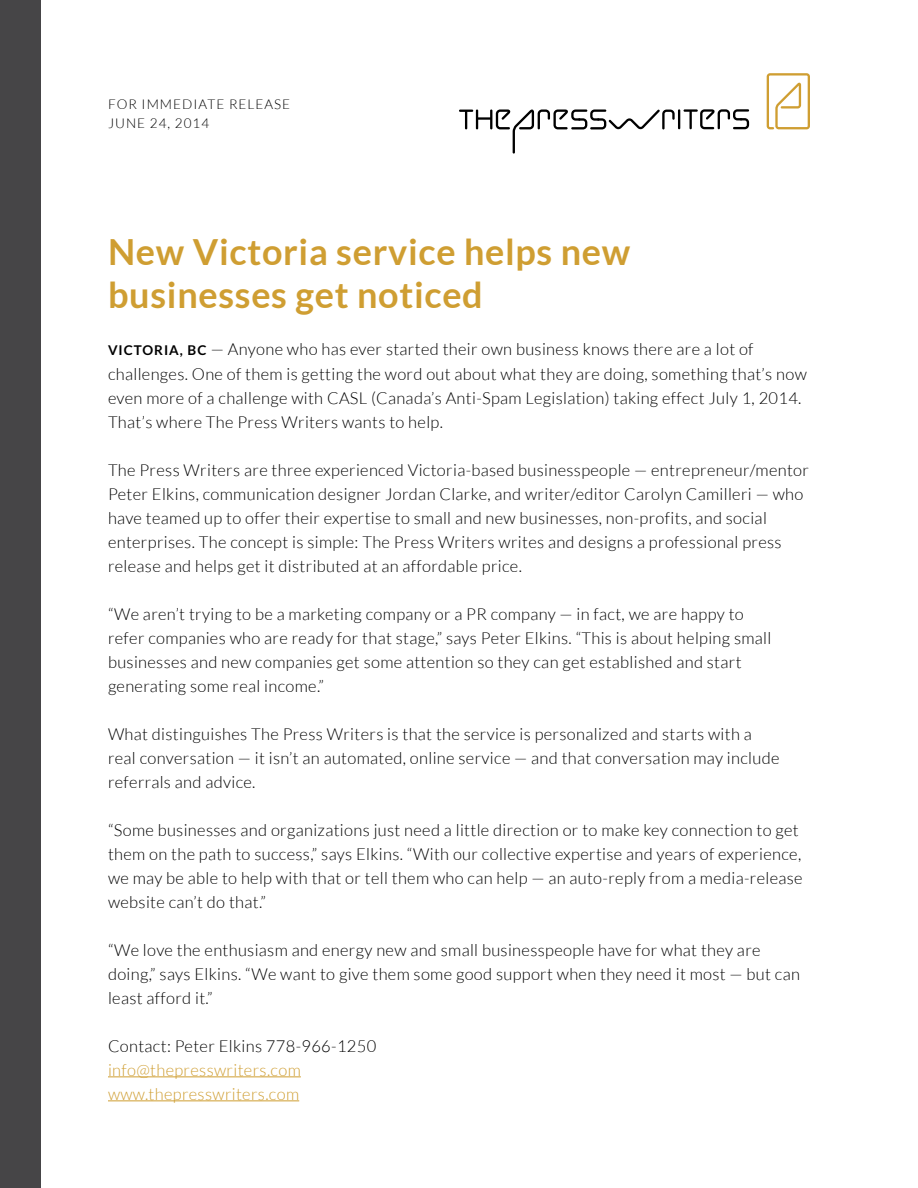
<style>
.page{position:relative;width:918px;height:1188px;background:#fff}
.page>*{position:absolute;margin:0;border:0;box-sizing:border-box;transform-origin:0 0}
.t1{font:700 36px/42px "Lato";letter-spacing:.02em;color:#cf9e32}
.t2{font:300 16.5px/24px "Lato";letter-spacing:.02em;color:#000}
.t3{font:300 16.5px/24px "Lato";letter-spacing:.02em;color:#cf9e32}
.t4{font:300 13.5px "Lato";letter-spacing:.075em;color:#000}
.s1{font-weight:700;font-size:13.5px}
</style>
<div class="page">
<div style="left:0;top:0;width:40px;height:1188px;background:#464547"></div>
<hr style="left:108px;top:1077px;width:193px;height:1px;background:#cf9e32">
<hr style="left:108px;top:1101px;width:191px;height:1px;background:#cf9e32">
<svg style="left:767px;top:73px;width:43px;height:56px"></svg>
<svg style="left:700px;top:109px;width:49px;height:20px"></svg>
<hr style="left:678px;top:109px;width:2px;height:20px;background:#000">
<hr style="left:689px;top:110px;width:3px;height:19px;background:#000">
<hr style="left:684px;top:109px;width:14px;height:3px;background:#000">
<svg style="left:496px;top:109px;width:179px;height:45px"></svg>
<svg style="left:459px;top:110px;width:14px;height:19px"></svg>
<hr style="left:476px;top:109px;width:2px;height:20px;background:#000">
<hr style="left:490px;top:109px;width:2px;height:20px;background:#000">
<hr style="left:476px;top:117px;width:16px;height:3px;background:#000">
<p class="t4" style="left:108px;top:97px;width:94px">For Immediate</p>
<p class="t4" style="left:229px;top:97px;width:19px">Release</p>
<p class="t4" style="left:108px;top:116px;width:103px">June 24, 2014</p>
<h1 class="t1" style="left:108px;top:231px;width:524px">New Victoria service helps new businesses get noticed</h1>
<p class="t2" style="left:108px;top:338px;width:700px"><span class="s1">Victoria, BC</span> — Anyone who has ever started their own business knows there are a lot of challenges. One of them is getting the word out about what they are doing, something that’s now even more of a challenge with CASL (Canada’s Anti-Spam Legislation) taking effect July 1, 2014.<br>That’s where The Press Writers wants to help.</p>
<p class="t2" style="left:108px;top:458px;width:703px">The Press Writers are three experienced Victoria-based businesspeople — entrepreneur/mentor Peter Elkins, communication designer Jordan Clarke, and writer/editor Carolyn Camilleri — who have teamed up to offer their expertise to small and new businesses, non-profits, and social enterprises. The concept is simple: The Press Writers writes and designs a professional press release and helps get it distributed at an affordable price.</p>
<p class="t2" style="left:108px;top:602px;width:665px">“We aren’t trying to be a marketing company or a PR company — in fact, we are happy to refer companies who are ready for that stage,” says Peter Elkins. “This is about helping small businesses and new companies get some attention so they can get established and start generating some real income.”</p>
<p class="t2" style="left:108px;top:722px;width:673px">What distinguishes The Press Writers is that the service is personalized and starts with a real conversation — it isn’t an automated, online service — and that conversation may include referrals and advice.</p>
<p class="t2" style="left:108px;top:818px;width:696px">“Some businesses and organizations just need a little direction or to make key connection to get them on the path to success,” says Elkins. “With our collective expertise and years of experience, we may be able to help with that or tell them who can help — an auto-reply from a media-release website can’t do that.”</p>
<p class="t2" style="left:108px;top:938px;width:693px">“We love the enthusiasm and energy new and small businesspeople have for what they are doing,” says Elkins. “We want to give them some good support when they need it most — but can least afford it.”</p>
<p class="t2" style="left:108px;top:1034px;width:270px">Contact: Peter Elkins 778-966-1250</p>
<p class="t3" style="left:108px;top:1058px;width:194px">info@thepresswriters.com www.thepresswriters.com</p>
</div>
